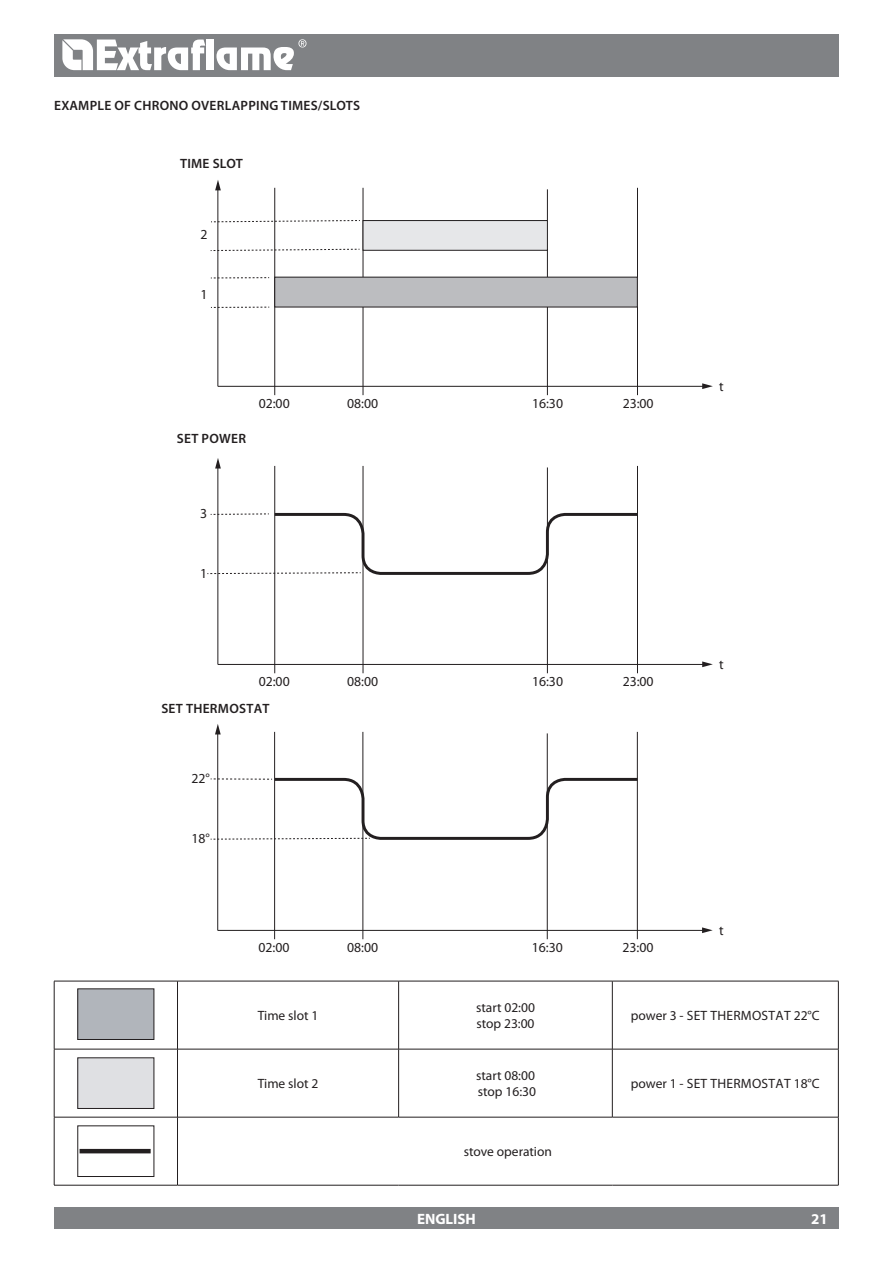
<style>
.page{position:relative;width:893px;height:1263px;background:#fff}
.page>*{position:absolute;margin:0;border:0;box-sizing:border-box;transform-origin:0 0}
.t1{font:700 15px "Myriad Pro";color:#fff}
.t2{font:13.8px "Myriad Pro";color:#231f20}
.t3{font:13.5px/16.2px "Myriad Pro";color:#231f20}
.t4{font:600 13.5px "Myriad Pro";letter-spacing:.02em;color:#231f20}
.t5{font:13.5px "Myriad Pro";letter-spacing:.02em;color:#231f20}
</style>
<div class="page">
<hr style="left:217px;top:188px;width:1px;height:198px;background:#231f20">
<svg style="left:215px;top:180px;width:6px;height:10px"></svg>
<hr style="left:218px;top:386px;width:486px;height:1px;background:#231f20">
<svg style="left:702px;top:383px;width:11px;height:6px"></svg>
<hr style="left:274px;top:188px;width:1px;height:207px;background:#231f20">
<hr style="left:363px;top:188px;width:1px;height:207px;background:#231f20">
<hr style="left:547px;top:189px;width:1px;height:206px;background:#231f20">
<hr style="left:637px;top:188px;width:1px;height:207px;background:#231f20">
<div style="left:363px;top:221px;width:184px;height:29px;background:#e6e7e9"></div>
<div style="left:363px;top:220px;width:184px;height:30px;border:1px solid #231f20"></div>
<div style="left:275px;top:277px;width:362px;height:30px;background:#bcbdc0"></div>
<div style="left:275px;top:277px;width:362px;height:30px;border:1px solid #231f20"></div>
<hr style="left:217px;top:467px;width:1px;height:197px;background:#231f20">
<svg style="left:215px;top:458px;width:6px;height:10px"></svg>
<hr style="left:218px;top:664px;width:486px;height:1px;background:#231f20">
<svg style="left:702px;top:661px;width:11px;height:6px"></svg>
<hr style="left:274px;top:466px;width:1px;height:207px;background:#231f20">
<hr style="left:363px;top:466px;width:1px;height:207px;background:#231f20">
<hr style="left:547px;top:467px;width:1px;height:206px;background:#231f20">
<hr style="left:637px;top:466px;width:1px;height:207px;background:#231f20">
<hr style="left:217px;top:732px;width:1px;height:198px;background:#231f20">
<svg style="left:215px;top:724px;width:6px;height:10px"></svg>
<hr style="left:218px;top:930px;width:486px;height:1px;background:#231f20">
<svg style="left:702px;top:927px;width:11px;height:6px"></svg>
<hr style="left:274px;top:732px;width:1px;height:207px;background:#231f20">
<hr style="left:363px;top:732px;width:1px;height:207px;background:#231f20">
<hr style="left:547px;top:733px;width:1px;height:206px;background:#231f20">
<hr style="left:637px;top:732px;width:1px;height:207px;background:#231f20">
<svg style="left:207px;top:513px;width:430px;height:62px"></svg>
<svg style="left:211px;top:249px;width:148px;height:2px"></svg>
<svg style="left:211px;top:307px;width:58px;height:1px"></svg>
<svg style="left:211px;top:277px;width:58px;height:2px"></svg>
<svg style="left:211px;top:220px;width:149px;height:3px"></svg>
<svg style="left:211px;top:778px;width:426px;height:62px"></svg>
<div style="left:54px;top:34px;width:785px;height:43px;background:#808285"></div>
<div style="left:54px;top:1208px;width:785px;height:21px;background:#808285"></div>
<svg style="left:62px;top:39px;width:143px;height:31px"></svg>
<div style="left:207px;top:40px;width:7px;height:30px;background:#fff"></div>
<svg style="left:216px;top:39px;width:90px;height:31px"></svg>
<hr style="left:54px;top:981px;width:123px;height:1px;background:#231f20">
<hr style="left:54px;top:981px;width:1px;height:68px;background:#231f20">
<hr style="left:177px;top:981px;width:222px;height:1px;background:#231f20">
<hr style="left:177px;top:981px;width:1px;height:68px;background:#231f20">
<hr style="left:399px;top:981px;width:213px;height:1px;background:#231f20">
<hr style="left:398px;top:981px;width:1px;height:68px;background:#231f20">
<hr style="left:612px;top:981px;width:226px;height:1px;background:#231f20">
<hr style="left:612px;top:981px;width:1px;height:68px;background:#231f20">
<hr style="left:838px;top:981px;width:1px;height:68px;background:#231f20">
<hr style="left:54px;top:1049px;width:123px;height:1px;background:#231f20">
<hr style="left:54px;top:1049px;width:1px;height:68px;background:#231f20">
<hr style="left:177px;top:1049px;width:222px;height:1px;background:#231f20">
<hr style="left:177px;top:1049px;width:1px;height:68px;background:#231f20">
<hr style="left:399px;top:1049px;width:213px;height:1px;background:#231f20">
<hr style="left:398px;top:1049px;width:1px;height:68px;background:#231f20">
<hr style="left:612px;top:1049px;width:226px;height:1px;background:#231f20">
<hr style="left:612px;top:1049px;width:1px;height:68px;background:#231f20">
<hr style="left:838px;top:1049px;width:1px;height:68px;background:#231f20">
<hr style="left:54px;top:1117px;width:123px;height:1px;background:#231f20">
<hr style="left:54px;top:1117px;width:1px;height:68px;background:#231f20">
<hr style="left:177px;top:1117px;width:222px;height:1px;background:#231f20">
<hr style="left:177px;top:1117px;width:1px;height:68px;background:#231f20">
<hr style="left:399px;top:1117px;width:213px;height:1px;background:#231f20">
<hr style="left:612px;top:1117px;width:226px;height:1px;background:#231f20">
<hr style="left:838px;top:1117px;width:1px;height:68px;background:#231f20">
<hr style="left:54px;top:1185px;width:123px;height:1px;background:#231f20">
<hr style="left:177px;top:1185px;width:222px;height:1px;background:#231f20">
<hr style="left:399px;top:1185px;width:213px;height:1px;background:#231f20">
<hr style="left:612px;top:1185px;width:226px;height:1px;background:#231f20">
<div style="left:78px;top:989px;width:76px;height:50px;background:#b1b5bb"></div>
<div style="left:78px;top:989px;width:76px;height:51px;border:1px solid #231f20"></div>
<div style="left:78px;top:1058px;width:76px;height:50px;background:#dfe0e3"></div>
<div style="left:78px;top:1057px;width:76px;height:52px;border:1px solid #231f20"></div>
<hr style="left:80px;top:1149px;width:71px;height:4px;background:#231f20">
<div style="left:78px;top:1126px;width:76px;height:51px;border:1px solid #231f20"></div>
<p class="t4" style="left:54px;top:97px;width:17px">EXAMPLE</p>
<p class="t4" style="left:115px;top:97px;width:30px">OF CHRONO</p>
<p class="t4" style="left:191px;top:97px;width:9px">OVERLAPPING</p>
<p class="t4" style="left:281px;top:97px;width:9px">TIMES</p>
<p class="t4" style="left:318px;top:97px;width:13px">/SLOTS</p>
<p class="t4" style="left:180px;top:155px;width:16px">TIME</p>
<p class="t4" style="left:213px;top:155px;width:9px">SLOT</p>
<p class="t2" style="left:200px;top:226px;width:9px">2</p>
<p class="t2" style="left:200px;top:286px;width:9px">1</p>
<p class="t4" style="left:177px;top:430px;width:35px">SET POWER</p>
<p class="t2" style="left:259px;top:395px;width:33px">02:00</p>
<p class="t2" style="left:347px;top:395px;width:33px">08:00</p>
<p class="t2" style="left:532px;top:395px;width:33px">16:30</p>
<p class="t2" style="left:623px;top:395px;width:33px">23:00</p>
<p class="t2" style="left:200px;top:504px;width:9px">3</p>
<p class="t2" style="left:200px;top:564px;width:9px">1</p>
<p class="t2" style="left:259px;top:673px;width:33px">02:00</p>
<p class="t2" style="left:347px;top:673px;width:33px">08:00</p>
<p class="t2" style="left:532px;top:673px;width:33px">16:30</p>
<p class="t2" style="left:623px;top:673px;width:33px">23:00</p>
<p class="t4" style="left:161px;top:700px;width:34px">SET THERMOSTAT</p>
<p class="t2" style="left:191px;top:770px;width:20px">22°</p>
<p class="t2" style="left:191px;top:830px;width:20px">18°</p>
<p class="t2" style="left:259px;top:939px;width:33px">02:00</p>
<p class="t2" style="left:347px;top:939px;width:33px">08:00</p>
<p class="t2" style="left:532px;top:939px;width:33px">16:30</p>
<p class="t2" style="left:622px;top:939px;width:33px">23:00</p>
<p class="t2" style="left:719px;top:378px;width:6px">t</p>
<p class="t2" style="left:719px;top:656px;width:6px">t</p>
<p class="t2" style="left:719px;top:922px;width:6px">t</p>
<p class="t3" style="left:258px;top:1007px;width:62px">Time slot 1</p>
<p class="t3" style="left:476px;top:999px;width:60px">start 02:00 stop 23:00</p>
<p class="t5" style="left:631px;top:1007px;width:190px">power 3 - set th ermostat 22°C</p>
<p class="t3" style="left:258px;top:1075px;width:62px">Time slot 2</p>
<p class="t3" style="left:476px;top:1067px;width:61px">start 08:00 stop 16:30</p>
<p class="t5" style="left:631px;top:1075px;width:190px">power 1 - set th ermostat 18°C</p>
<p class="t3" style="left:464px;top:1143px;width:90px">stove operation</p>
<p class="t1" style="left:417px;top:1209px;width:60px">ENGLISH</p>
<p class="t1" style="left:811px;top:1209px;width:18px">21</p>
</div>
